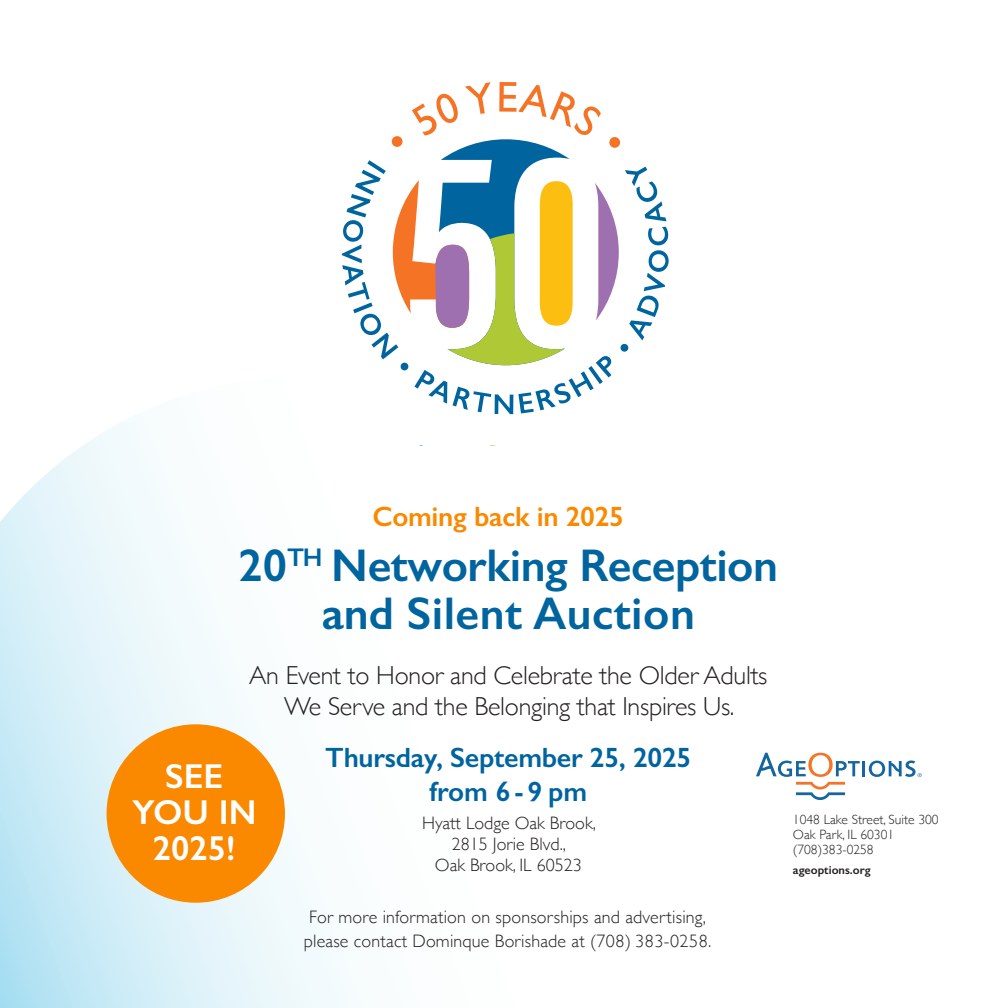
<style>
.page{position:relative;width:1008px;height:1008px;background:#fff}
.page>*{position:absolute;margin:0;border:0;box-sizing:border-box;transform-origin:0 0}
.Letter{font:600 46px/48px "Gill Sans";letter-spacing:-.01em;color:#00649e;text-align:center}
.Letter-2{font:600 34.6px/36px "Gill Sans";color:#fff;text-align:center}
.Letter-3{font:600 28px/34px "Gill Sans";letter-spacing:-.01em;color:#00649e;text-align:center}
.Letter-4{font:600 28px "Gill Sans";letter-spacing:-.01em;color:#fa8900}
.Letter-5{font:300 26px/31.6px "Gill Sans";letter-spacing:-.01em;color:#231f20;text-align:center}
.BOD_Text{font:300 18px/24px "Gill Sans";letter-spacing:.01em;color:#231f20;text-align:center}
.Letter-6{font:300 18px/21px "Gill Sans";color:#231f20;text-align:center}
.BOD_Text-2{font:300 13.6px/15px "Gill Sans";color:#231f20}
.BOD_Text-3{font:600 12px "Gill Sans";color:#231f20}
</style>
<div class="page">
<svg style="left:0;top:414px;width:513px;height:594px"></svg>
<div style="left:107px;top:724px;width:178px;height:179px;background:#fa8900;border-radius:50%"></div>
<hr style="left:862px;top:761px;width:3px;height:15px;background:#15659e">
<svg style="left:869px;top:761px;width:53px;height:16px"></svg>
<svg style="left:756px;top:753px;width:104px;height:47px"></svg>
<svg style="left:342px;top:82px;width:327px;height:332px"></svg>
<p class="Letter-4" style="left:372px;top:500px;width:253px">Coming back in 2025</p>
<p class="Letter" style="left:239px;top:541px;width:541px">20<sup>TH</sup> Networking Reception and Silent Auction</p>
<p class="Letter-5" style="left:249px;top:658px;width:520px">An Event to Honor and Celebrate the Older Adults<br>We Serve and the Belonging that Inspires Us.</p>
<p class="Letter-3" style="left:325px;top:740px;width:368px">Thursday, September 25, 2025 from 6 - 9 pm</p>
<p class="Letter-6" style="left:422px;top:812px;width:175px">Hyatt Lodge Oak Brook,<br>2815 Jorie Blvd.,<br>Oak Brook, IL 60523</p>
<p class="BOD_Text-2" style="left:793px;top:812px;width:147px">1048 Lake Street, Suite 300<br>Oak Park, IL 60301 (708)383-0258</p>
<p class="Letter-2" style="left:132px;top:758px;width:126px">SEE<br>YOU IN<br>2025!</p>
<p class="BOD_Text-3" style="left:793px;top:863px;width:79px">ageoptions.org</p>
<p class="BOD_Text" style="left:304px;top:904px;width:409px">For more information on sponsorships and advertising, please contact Dominque Borishade at (708) 383-0258.</p>
</div>
